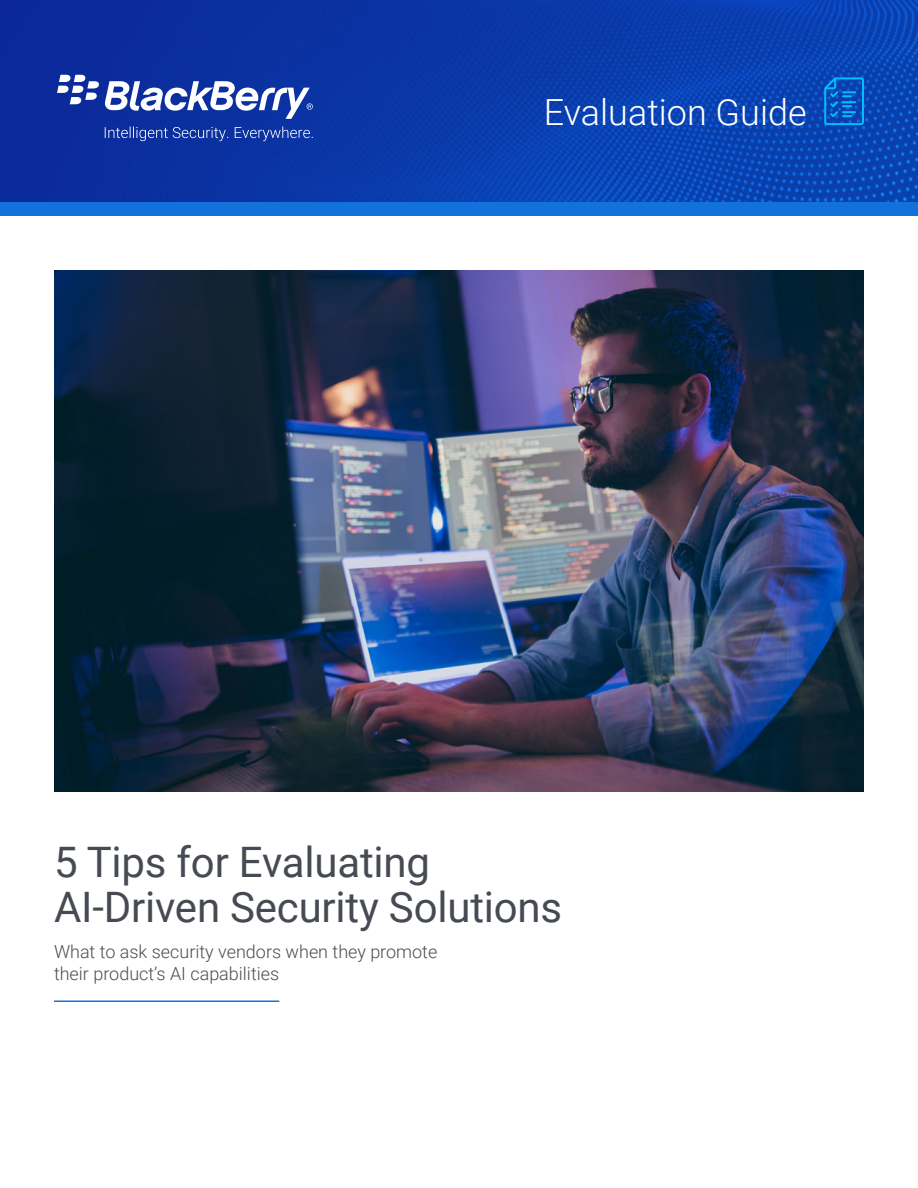
<style>
.page{position:relative;width:918px;height:1188px;background:#fff}
.page>*{position:absolute;margin:0;border:0;box-sizing:border-box;transform-origin:0 0}
.t1{font:42px/45px "Roboto";letter-spacing:-.005em;color:#464b53}
.t2{font:300 36px "Roboto";color:#fff}
.t3{font:300 18px/22.5px "Roboto";color:#4d4d4f}
</style>
<div class="page">
<img style="left:0;top:0;width:918px;height:202px">
<svg style="left:57px;top:75px;width:256px;height:44px"></svg>
<svg style="left:105px;top:127px;width:208px;height:14px;background:#3150af"></svg>
<img style="left:55px;top:271px;width:808px;height:521px">
<div style="left:0;top:202px;width:918px;height:14px;background:#1371dc"></div>
<hr style="left:54px;top:1000px;width:225px;height:2px;background:#1371dc">
<svg style="left:824px;top:77px;width:40px;height:48px;background:#0766c8"></svg>
<h2 class="t2" style="left:544px;top:87px;width:264px">Evaluation Guide</h2>
<h1 class="t1" style="left:54px;top:838px;width:510px">5 Tips for Evaluating<br>AI-Driven Security Solutions</h1>
<p class="t3" style="left:54px;top:939px;width:385px">What to ask security vendors when they promote their product’s AI capabilities</p>
</div>
